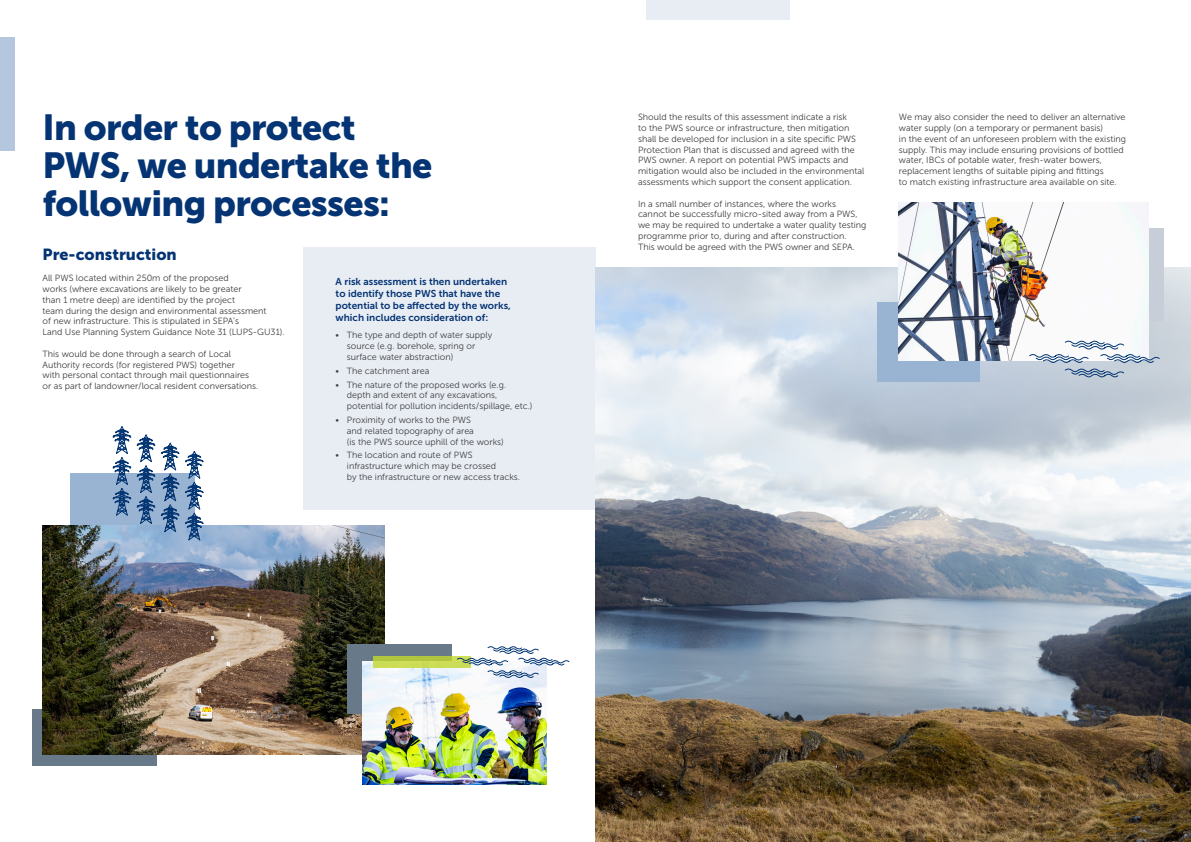
<style>
.page{position:relative;width:1191px;height:842px;background:#fff}
.page>*{position:absolute;margin:0;border:0;box-sizing:border-box;transform-origin:0 0}
.t1{font:36px/38px "Museo Sans 900";letter-spacing:-.02em;color:#053474}
.t2{font:16px "Museo Sans 900";color:#053474}
.t3{font:10px/12px "Museo Sans 700";color:#053474}
.t4{font:9px/10.8px "Museo Sans 300";color:#3e3e3f}
</style>
<div class="page">
<div style="left:70px;top:473px;width:125px;height:56px;background:#99b3d3"></div>
<div style="left:646px;top:0;width:143px;height:20px;background:#e8edf4"></div>
<div style="left:0;top:37px;width:14px;height:114px;background:#b5c7de"></div>
<div style="left:32px;top:709px;width:125px;height:56px;background:#687a8a"></div>
<div style="left:303px;top:248px;width:292px;height:262px;background:#e8edf4"></div>
<img style="left:43px;top:526px;width:342px;height:228px">
<div style="left:347px;top:644px;width:105px;height:70px;background:#687a8a"></div>
<img style="left:363px;top:661px;width:184px;height:124px">
<svg style="left:373px;top:656px;width:84px;height:11px"></svg>
<svg style="left:112px;top:426px;width:92px;height:114px"></svg>
<svg style="left:457px;top:646px;width:112px;height:32px"></svg>
<img style="left:595px;top:268px;width:596px;height:574px">
<div style="left:877px;top:302px;width:103px;height:80px;background:#99b3d3"></div>
<div style="left:1061px;top:228px;width:103px;height:93px;background:#c7ced7"></div>
<img style="left:899px;top:203px;width:249px;height:157px">
<svg style="left:1029px;top:340px;width:130px;height:37px"></svg>
<h1 class="t1" style="left:43px;top:109px;width:391px">In order to protect<br>PWS, we undertake the following processes:</h1>
<h2 class="t2" style="left:43px;top:245px;width:136px">Pre-construction</h2>
<p class="t4" style="left:43px;top:273px;width:244px">All PWS located within 250m of the proposed<br>works (where excavations are likely to be greater<br>than 1 metre deep) are identified by the project<br>team during the design and environmental assessment<br>of new infrastructure. This is stipulated in SEPA’s<br>Land Use Planning System Guidance Note 31 (LUPS-GU31).</p>
<p class="t4" style="left:43px;top:348px;width:217px">This would be done through a search of Local Authority records (for registered PWS) together<br>with personal contact through mail questionnaires or as part of landowner/local resident conversations.</p>
<p class="t3" style="left:335px;top:275px;width:177px">A risk assessment is then undertaken to identify those PWS that have the potential to be affected by the works, which includes consideration of:</p>
<p class="t4" style="left:347px;top:330px;width:147px;text-indent:-11px">• The type and depth of water supply source (e.g. borehole, spring or surface water abstraction)</p>
<p class="t4" style="left:335px;top:365px;width:95px">• The catchment area</p>
<p class="t4" style="left:347px;top:379px;width:187px;text-indent:-11px">• The nature of the proposed works (e.g.<br>depth and extent of any excavations, potential for pollution incidents/spillage, etc.)</p>
<p class="t4" style="left:347px;top:414px;width:158px;text-indent:-11px">• Proximity of works to the PWS<br>and related topography of area<br>(is the PWS source uphill of the works)</p>
<p class="t4" style="left:347px;top:450px;width:175px;text-indent:-11px">• The location and route of PWS infrastructure which may be crossed<br>by the infrastructure or new access tracks.</p>
<p class="t4" style="left:638px;top:112px;width:228px">Should the results of this assessment indicate a risk<br>to the PWS source or infrastructure, then mitigation shall be developed for inclusion in a site specific PWS Protection Plan that is discussed and agreed with the PWS owner. A report on potential PWS impacts and mitigation would also be included in the environmental assessments which support the consent application.</p>
<p class="t4" style="left:638px;top:198px;width:230px">In a small number of instances, where the works cannot be successfully micro-sited away from a PWS, we may be required to undertake a water quality testing programme prior to, during and after construction.<br>This would be agreed with the PWS owner and SEPA.</p>
<p class="t4" style="left:899px;top:112px;width:229px">We may also consider the need to deliver an alternative water supply (on a temporary or permanent basis)<br>in the event of an unforeseen problem with the existing supply. This may include ensuring provisions of bottled water, IBCs of potable water, fresh-water bowers, replacement lengths of suitable piping and fittings<br>to match existing infrastructure area available on site.</p>
</div>
